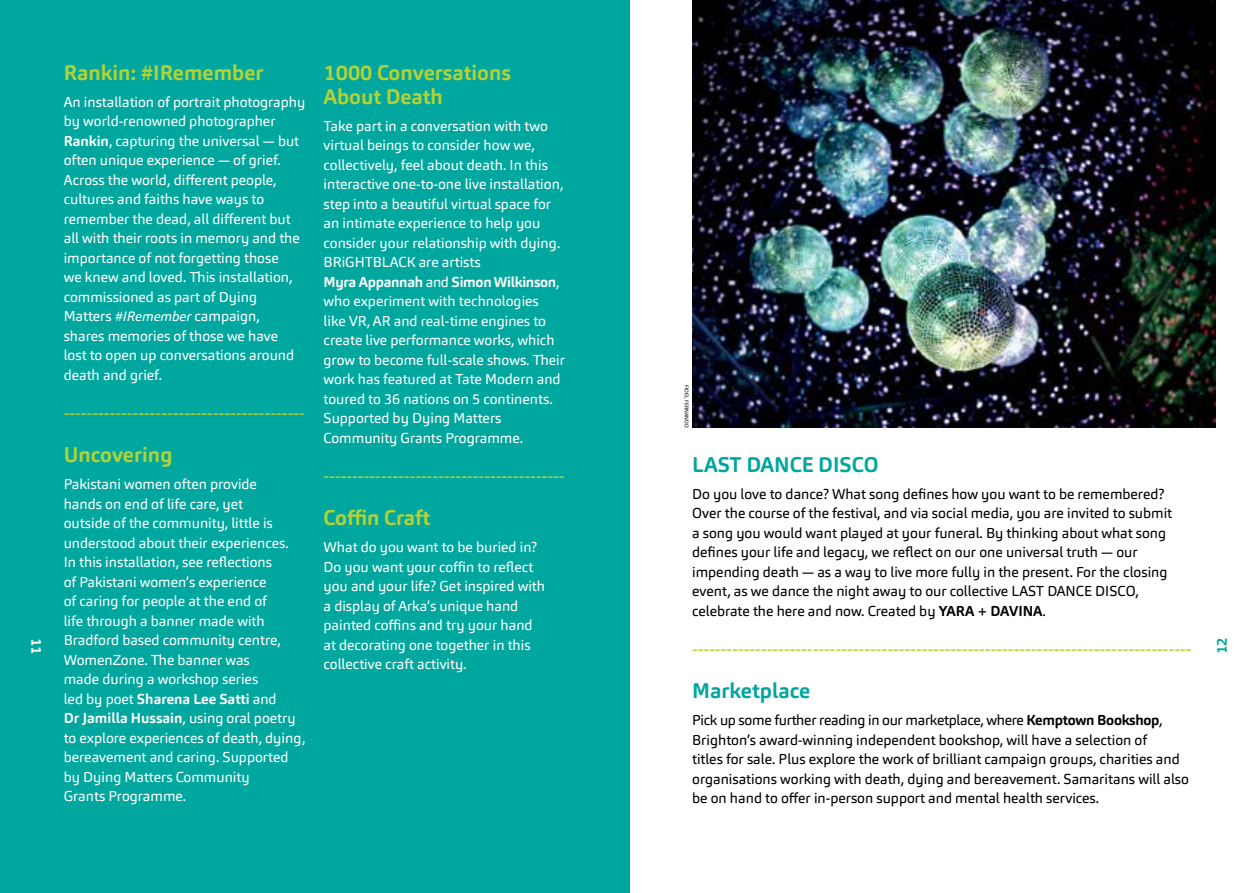
<style>
.page{position:relative;width:1259px;height:893px;background:#fff}
.page>*{position:absolute;margin:0;border:0;box-sizing:border-box;transform-origin:0 0}
.t1{font:700 21px/24px "Carnas";color:#b3d235}
.t2{font:700 21px "Carnas";color:#00a79e}
.t3{font:18px "Carnas";color:#b3d235}
.t4{font:14.25px/19.5px "Carnas";color:#fff}
.t5{font:14.25px/19.5px "Carnas";color:#000}
.t6{font:700 14.25px "Carnas";color:#fff}
.t7{font:700 14.25px "Carnas";color:#00a79e}
.t8{font:5.25px "Carnas";color:#000}
.s1{font-weight:700}
.s2{font-style:italic;font-size:13.5px}
</style>
<div class="page">
<div style="left:0;top:0;width:629px;height:893px;background:#00a79e"></div>
<img style="left:692px;top:0;width:523px;height:427px">
<h1 class="t1" style="left:64px;top:61px;width:201px">Rankin: #IRemember</h1>
<p class="t4" style="left:64px;top:92px;width:243px">An installation of portrait photography by world-renowned photographer <span class="s1">Rankin</span>, capturing the universal — but often unique experience — of grief.<br>Across the world, different people, cultures and faiths have ways to remember the dead, all different but all with their roots in memory and the importance of not forgetting those<br>we knew and loved. This installation, commissioned as part of Dying Matters <span class="s2">#IRemember</span> campaign,<br>shares memories of those we have<br>lost to open up conversations around death and grief.</p>
<p class="t3" style="left:64px;top:401px;width:243px">------------------------------------------</p>
<h1 class="t1" style="left:64px;top:443px;width:110px">Uncovering</h1>
<p class="t4" style="left:64px;top:474px;width:243px">Pakistani women often provide<br>hands on end of life care, yet<br>outside of the community, little is understood about their experiences.<br>In this installation, see reflections<br>of Pakistani women’s experience<br>of caring for people at the end of<br>life through a banner made with<br>Bradford based community centre,<br>WomenZone. The banner was<br>made during a workshop series<br>led by poet <span class="s1">Sharena Lee Satti</span> and<br><span class="s1">Dr Jamilla Hussain</span>, using oral poetry to explore experiences of death, dying, bereavement and caring. Supported by Dying Matters Community<br>Grants Programme.</p>
<h1 class="t1" style="left:323px;top:60px;width:189px">1000 Conversations<br>About Death</h1>
<p class="t4" style="left:323px;top:116px;width:243px">Take part in a conversation with two virtual beings to consider how we, collectively, feel about death. In this interactive one-to-one live installation, step into a beautiful virtual space for an intimate experience to help you consider your relationship with dying.<br>BRiGHTBLACK are artists<br><span class="s1">Myra Appannah</span> and <span class="s1">Simon Wilkinson</span>, who experiment with technologies<br>like VR, AR and real-time engines to create live performance works, which grow to become full-scale shows. Their work has featured at Tate Modern and toured to 36 nations on 5 continents.<br>Supported by Dying Matters Community Grants Programme.</p>
<p class="t3" style="left:323px;top:464px;width:243px">------------------------------------------</p>
<h1 class="t1" style="left:323px;top:506px;width:108px">Coffin Craft</h1>
<p class="t4" style="left:323px;top:537px;width:223px">What do you want to be buried in?<br>Do you want your coffin to reflect you and your life? Get inspired with a display of Arka’s unique hand painted coffins and try your hand at decorating one together in this collective craft activity.</p>
<p class="t8" style="left:690px;top:385px;width:44px;rotate:90deg">FIDEL FERNANDO</p>
<h1 class="t2" style="left:692px;top:451px;width:188px">LAST DANCE DISCO</h1>
<p class="t5" style="left:692px;top:484px;width:481px">Do you love to dance? What song defines how you want to be remembered?<br>Over the course of the festival, and via social media, you are invited to submit a song you would want played at your funeral. By thinking about what song defines your life and legacy, we reflect on our one universal truth — our impending death — as a way to live more fully in the present. For the closing event, as we dance the night away to our collective LAST DANCE DISCO, celebrate the here and now. Created by <span class="s1">YARA + DAVINA</span>.</p>
<p class="t3" style="left:692px;top:637px;width:501px">---------------------------------------------------------------------------------------</p>
<h1 class="t2" style="left:692px;top:677px;width:120px">Marketplace</h1>
<p class="t5" style="left:692px;top:710px;width:498px">Pick up some further reading in our marketplace, where <span class="s1">Kemptown Bookshop</span>, Brighton’s award-winning independent bookshop, will have a selection of<br>titles for sale. Plus explore the work of brilliant campaign groups, charities and organisations working with death, dying and bereavement. Samaritans will also be on hand to offer in-person support and mental health services.</p>
<p class="t6" style="left:46px;top:638px;width:18px;rotate:90deg">11</p>
<p class="t7" style="left:1212px;top:654px;width:18px;rotate:-90deg">12</p>
</div>
